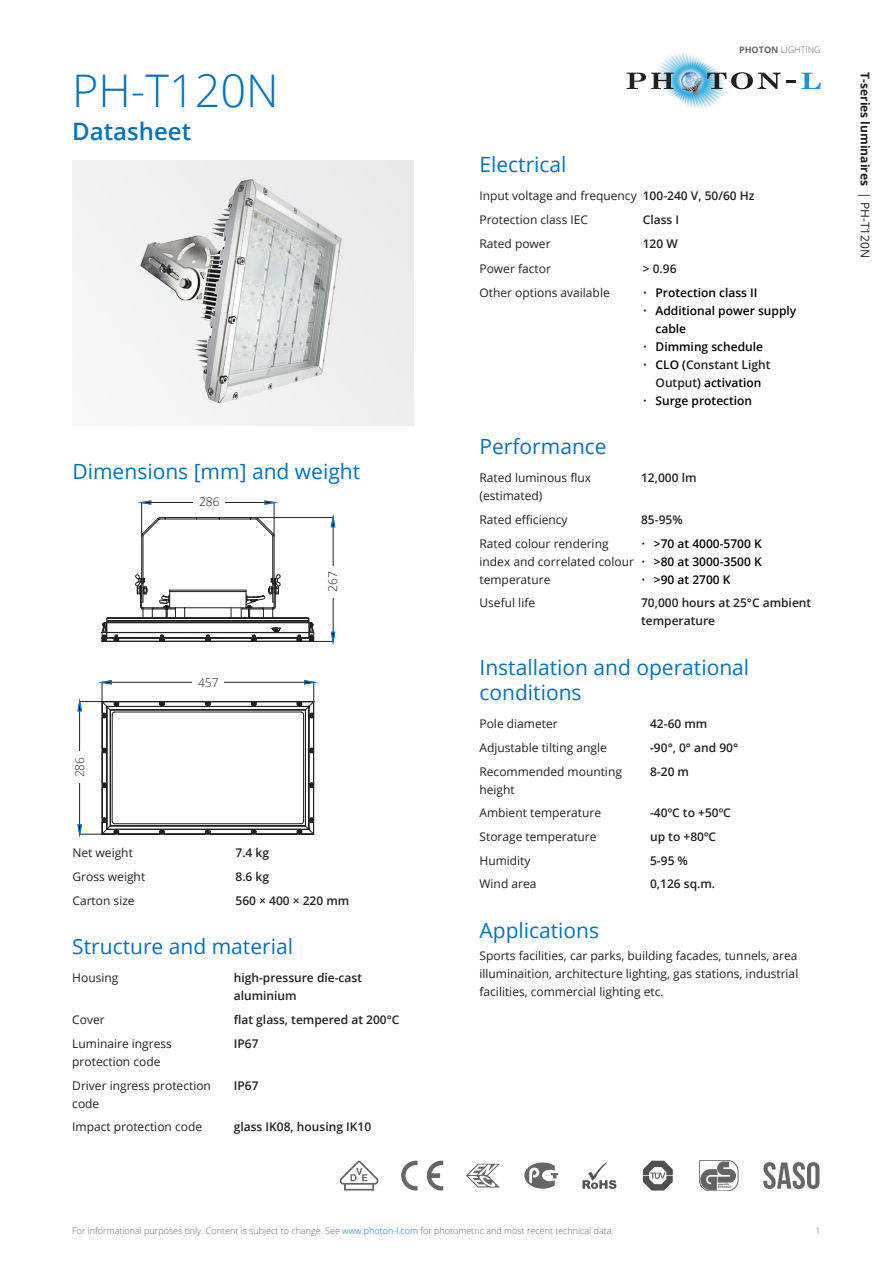
<style>
.page{position:relative;width:893px;height:1263px;background:#fff}
.page>*{position:absolute;margin:0;border:0;box-sizing:border-box;transform-origin:0 0}
.t1{font:300 45px "Open Sans";color:#0072bc}
.t2{font:600 24px "Open Sans";color:#0072bc}
.t3{font:21px/25.2px "Open Sans";color:#0072bc}
.t4{font:12px/18px "Open Sans";color:#231f20}
.t5{font:600 12px/18px "Open Sans";color:#231f20}
.t6{font:600 12px/18px "Open Sans";color:#000}
.t7{font:700 12px "Open Sans";color:#231f20}
.t8{font:300 12px "Open Sans";color:#231f20}
.t9{font:300 11.4px "Roboto";color:#000}
.t10{font:300 9px "Open Sans";color:#656667}
.s1{font-weight:700}
.s2{font-weight:300}
.s3{font-weight:300;color:#000}
.s4{color:#000}
.s5{color:#0072bc}
.s6{font-weight:400}
</style>
<div class="page">
<div style="left:72px;top:161px;width:341px;height:264px;background:#efeff0"></div>
<img style="left:140px;top:180px;width:201px;height:224px">
<svg style="left:401px;top:1161px;width:17px;height:29px"></svg>
<svg style="left:427px;top:1161px;width:16px;height:29px"></svg>
<svg style="left:466px;top:1164px;width:34px;height:23px"></svg>
<svg style="left:524px;top:1162px;width:34px;height:27px"></svg>
<svg style="left:582px;top:1162px;width:34px;height:27px"></svg>
<svg style="left:643px;top:1161px;width:30px;height:29px"></svg>
<svg style="left:340px;top:1161px;width:38px;height:29px"></svg>
<svg style="left:699px;top:1160px;width:39px;height:31px"></svg>
<img style="left:651px;top:53px;width:94px;height:56px">
<svg style="left:626px;top:73px;width:48px;height:16px"></svg>
<svg style="left:707px;top:72px;width:73px;height:17px"></svg>
<svg style="left:786px;top:80px;width:9px;height:2px"></svg>
<svg style="left:801px;top:73px;width:20px;height:16px"></svg>
<svg style="left:763px;top:1162px;width:56px;height:27px"></svg>
<svg style="left:78px;top:681px;width:239px;height:156px"></svg>
<svg style="left:102px;top:502px;width:210px;height:332px"></svg>
<svg style="left:139px;top:500px;width:12px;height:4px"></svg>
<svg style="left:264px;top:500px;width:13px;height:4px"></svg>
<svg style="left:102px;top:515px;width:233px;height:129px"></svg>
<div style="left:326px;top:566px;width:14px;height:31px;background:#fff"></div>
<div style="left:72px;top:751px;width:15px;height:32px;background:#fff"></div>
<div style="left:193px;top:676px;width:31px;height:14px;background:#fff"></div>
<div style="left:194px;top:494px;width:31px;height:14px;background:#fff"></div>
<p class="t1" style="left:72px;top:60px;width:208px">PH-T120N</p>
<p class="t2" style="left:72px;top:115px;width:120px">Datasheet</p>
<p class="t3" style="left:72px;top:459px;width:289px">Dimensions [mm] and weight</p>
<p class="t9" style="left:72px;top:778px;width:20px;rotate:-90deg">286</p>
<p class="t8" style="left:199px;top:493px;width:22px">286</p>
<p class="t9" style="left:198px;top:495px;width:20px">286</p>
<p class="t9" style="left:198px;top:675px;width:20px">457</p>
<p class="t9" style="left:326px;top:589px;width:20px;rotate:-90deg">267</p>
<p class="t8" style="left:325px;top:592px;width:22px;rotate:-90deg">267</p>
<p class="t4" style="left:72px;top:844px;width:62px">Net weight</p>
<p class="t5" style="left:235px;top:844px;width:35px">7.4 kg</p>
<p class="t4" style="left:72px;top:867px;width:74px">Gross weight</p>
<p class="t5" style="left:235px;top:867px;width:35px">8.6 kg</p>
<p class="t4" style="left:72px;top:891px;width:64px">Carton size</p>
<p class="t5" style="left:235px;top:891px;width:115px">560 × 400 × 220 mm</p>
<p class="t3" style="left:72px;top:933px;width:222px">Structure and material</p>
<p class="t4" style="left:72px;top:969px;width:48px">Housing</p>
<p class="t5" style="left:234px;top:969px;width:130px">high-pressure die-cast aluminium</p>
<p class="t4" style="left:72px;top:1010px;width:34px">Cover</p>
<p class="t5" style="left:234px;top:1010px;width:167px">flat glass, tempered at 200°C</p>
<p class="t4" style="left:72px;top:1034px;width:101px">Luminaire ingress protection code</p>
<p class="t5" style="left:234px;top:1034px;width:26px">IP67</p>
<p class="t4" style="left:72px;top:1076px;width:140px">Driver ingress protection code</p>
<p class="t5" style="left:234px;top:1076px;width:26px">IP67</p>
<p class="t4" style="left:72px;top:1117px;width:131px">Impact protection code</p>
<p class="t5" style="left:234px;top:1117px;width:139px">glass IK08, housing IK10</p>
<p class="t10" style="left:739px;top:44px;width:83px"><span class="s1">PHOTON</span> LIGHTING</p>
<p class="t3" style="left:479px;top:152px;width:89px">Electrical</p>
<p class="t4" style="left:479px;top:187px;width:159px">Input voltage and frequency</p>
<p class="t5" style="left:643px;top:187px;width:113px">100-240 V, 50/60 Hz</p>
<p class="t4" style="left:479px;top:210px;width:110px">Protection class IEC</p>
<p class="t5" style="left:643px;top:211px;width:38px">Class I</p>
<p class="t4" style="left:479px;top:234px;width:73px">Rated power</p>
<p class="t5" style="left:643px;top:234px;width:37px">120 W</p>
<p class="t4" style="left:479px;top:259px;width:73px">Power factor</p>
<p class="t5" style="left:643px;top:259px;width:35px">&gt; 0.96</p>
<p class="t4" style="left:479px;top:283px;width:132px">Other options available</p>
<p class="t6" style="left:643px;top:283px;width:116px"><span class="s2">•</span> Protection class II</p>
<p class="t6" style="left:655px;top:301px;width:142px;text-indent:-13px"><span class="s2">•</span> Additional power supply cable</p>
<p class="t6" style="left:643px;top:337px;width:122px"><span class="s2">•</span> Dimming schedule</p>
<p class="t5" style="left:643px;top:355px;width:129px;text-align:center"><span class="s3">•</span> <span class="s4">CLO (</span>Constant Light<br>Output<span class="s4">) activation</span></p>
<p class="t6" style="left:643px;top:391px;width:111px"><span class="s2">•</span> Surge protection</p>
<p class="t3" style="left:479px;top:433px;width:129px">Performance</p>
<p class="t4" style="left:479px;top:468px;width:113px">Rated luminous flux (estimated)</p>
<p class="t5" style="left:641px;top:469px;width:57px">12,000 lm</p>
<p class="t4" style="left:479px;top:510px;width:90px">Rated efficiency</p>
<p class="t5" style="left:641px;top:510px;width:43px">85-95%</p>
<p class="t4" style="left:479px;top:534px;width:156px">Rated colour rendering index and correlated colour temperature</p>
<p class="t6" style="left:641px;top:534px;width:122px"><span class="s2">•</span> &gt;70 at 4000-5700 K</p>
<p class="t6" style="left:641px;top:552px;width:122px"><span class="s2">•</span> &gt;80 at 3000-3500 K</p>
<p class="t6" style="left:641px;top:570px;width:91px"><span class="s2">•</span> &gt;90 at 2700 K</p>
<p class="t4" style="left:479px;top:594px;width:57px">Useful life</p>
<p class="t5" style="left:641px;top:594px;width:172px">70,000 hours at 25°С ambient temperature</p>
<p class="t3" style="left:479px;top:654px;width:271px">Installation and operational conditions</p>
<p class="t4" style="left:479px;top:715px;width:80px">Pole diameter</p>
<p class="t5" style="left:650px;top:715px;width:59px">42-60 mm</p>
<p class="t4" style="left:479px;top:738px;width:129px">Adjustable tilting angle</p>
<p class="t5" style="left:650px;top:738px;width:90px">-90°, 0° and 90°</p>
<p class="t4" style="left:479px;top:762px;width:144px">Recommended mounting height</p>
<p class="t5" style="left:650px;top:762px;width:41px">8-20 m</p>
<p class="t4" style="left:479px;top:804px;width:123px">Ambient temperature</p>
<p class="t5" style="left:650px;top:804px;width:82px">-40ºC to +50ºC</p>
<p class="t4" style="left:479px;top:827px;width:119px">Storage temperature</p>
<p class="t5" style="left:650px;top:827px;width:68px">up to +80ºC</p>
<p class="t4" style="left:479px;top:851px;width:53px">Humidity</p>
<p class="t5" style="left:650px;top:851px;width:39px">5-95 %</p>
<p class="t4" style="left:479px;top:875px;width:58px">Wind area</p>
<p class="t5" style="left:650px;top:875px;width:67px">0,126 sq.m.</p>
<p class="t3" style="left:479px;top:917px;width:121px">Applications</p>
<p class="t4" style="left:479px;top:947px;width:320px;text-align:justify">Sports facilities, car parks, building facades, tunnels, area illuminaition, architecture lighting, gas stations, industrial facilities, commercial lighting etc.</p>
<p class="t10" style="left:72px;top:1224px;width:543px">For informational purposes only. Content is subject to change. See <span class="s5">www.photon-l.com</span> for photometric and most recent technical data.</p>
<p class="t10" style="left:815px;top:1224px;width:7px">1</p>
<p class="t7" style="left:873px;top:72px;width:187px;rotate:90deg">T-series luminaires <span class="s6">| PH-T120N</span></p>
</div>
